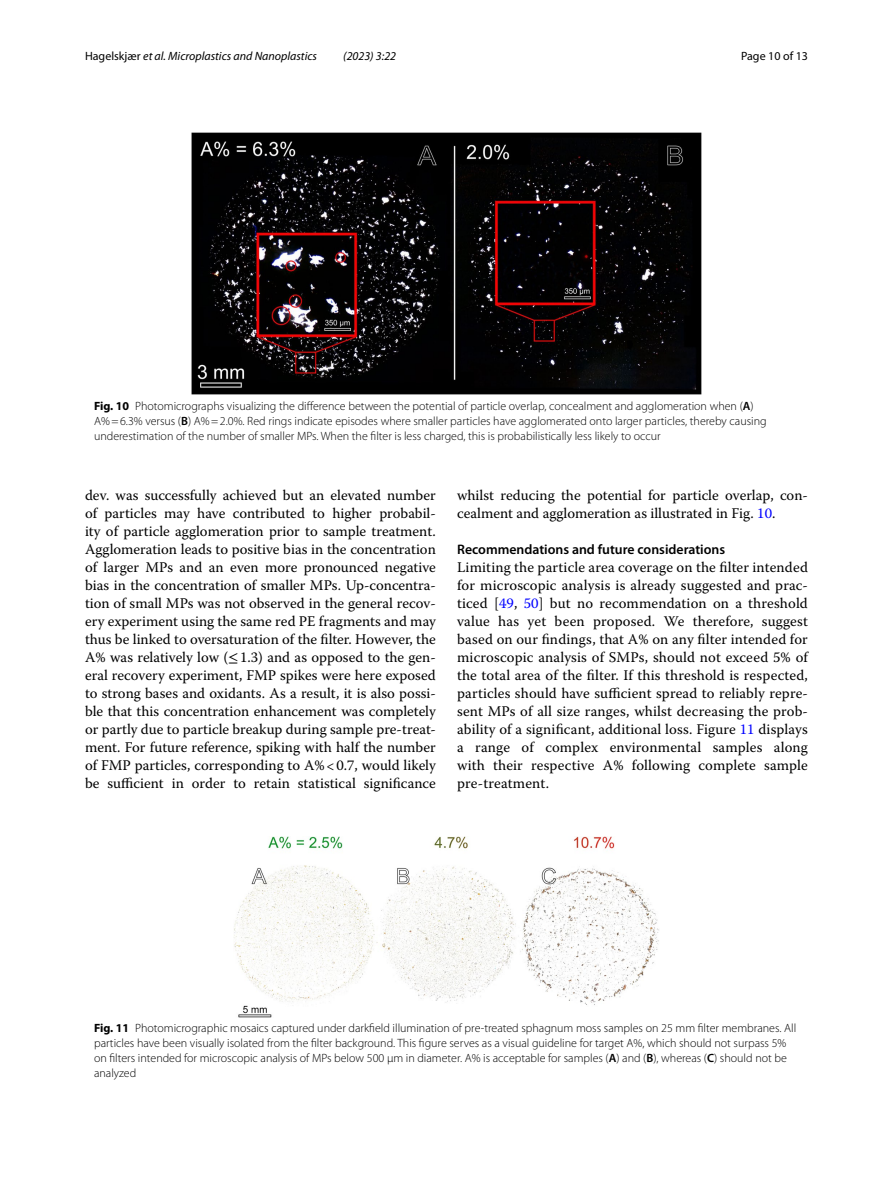
<style>
.page{position:relative;width:893px;height:1187px;background:#fff}
.page>*{position:absolute;margin:0;border:0;box-sizing:border-box;transform-origin:0 0}
.t1{font:14.7px/18px "Warnock Pro";color:#000;text-align:justify}
.t2{font:600 13.8px "Myriad Pro";color:#000}
.t3{font:300 12px/15px "Myriad Pro";color:#000}
.t4{font:italic 12px "Myriad Pro";color:#000}
.t5{font:12px "Myriad Pro";color:#000}
.s1{font-style:normal}
.s2{font-weight:700}
.s3{font-weight:600}
.s4{font-family:"STIX"}
.s5{color:#00f}
</style>
<div class="page">
<img style="left:234px;top:836px;width:425px;height:181px">
<img style="left:191px;top:133px;width:511px;height:261px">
<p class="t4" style="left:85px;top:48px;width:234px"><span class="s1">Hagelskjær</span> et al. Microplastics and Nanoplastics</p>
<p class="t4" style="left:343px;top:48px;width:54px">(2023) 3:22</p>
<p class="t5" style="left:741px;top:48px;width:68px">Page 10 of 13</p>
<p class="t3" style="left:94px;top:398px;width:674px"><span class="s2">Fig. 10</span> Photomicrographs visualizing the difference between the potential of particle overlap, concealment and agglomeration when (<span class="s3">A</span>)<br>A%=6.3% versus (<span class="s3">B</span>) A%=2.0%. Red rings indicate episodes where smaller particles have agglomerated onto larger particles, thereby causing underestimation of the number of smaller MPs. When the filter is less charged, this is probabilistically less likely to occur</p>
<p class="t1" style="left:85px;top:485px;width:352px">dev. was successfully achieved but an elevated number of particles may have contributed to higher probabil&shy;ity of particle agglomeration prior to sample treatment.<br>Agglomeration leads to positive bias in the concentration of larger MPs and an even more pronounced negative bias in the concentration of smaller MPs. Up-concentra&shy;tion of small MPs was not observed in the general recov&shy;ery experiment using the same red PE fragments and may thus be linked to oversaturation of the filter. However, the A% was relatively low (<span class="s4">≤</span>1.3) and as opposed to the gen&shy;eral recovery experiment, FMP spikes were here exposed to strong bases and oxidants. As a result, it is also possi&shy;ble that this concentration enhancement was completely or partly due to particle breakup during sample pre-treat&shy;ment. For future reference, spiking with half the number of FMP particles, corresponding to A%&lt;0.7, would likely be sufficient in order to retain statistical significance</p>
<p class="t1" style="left:457px;top:485px;width:352px">whilst reducing the potential for particle overlap, con&shy;cealment and agglomeration as illustrated in Fig. <span class="s5">10</span>.</p>
<p class="t2" style="left:457px;top:540px;width:270px">Recommendations and future considerations</p>
<p class="t1" style="left:457px;top:557px;width:352px">Limiting the particle area coverage on the filter intended for microscopic analysis is already suggested and prac&shy;ticed [<span class="s5">49</span>, <span class="s5">50</span>] but no recommendation on a threshold value has yet been proposed. We therefore, suggest based on our findings, that A% on any filter intended for microscopic analysis of SMPs, should not exceed 5% of the total area of the filter. If this threshold is respected, particles should have sufficient spread to reliably repre&shy;sent MPs of all size ranges, whilst decreasing the prob&shy;ability of a significant, additional loss. Figure <span class="s5">11</span> displays a range of complex environmental samples along with their respective A% following complete sample pre-treatment.</p>
<p class="t3" style="left:94px;top:1020px;width:704px"><span class="s2">Fig. 11</span> Photomicrographic mosaics captured under darkfield illumination of pre-treated sphagnum moss samples on 25 mm filter membranes. All particles have been visually isolated from the filter background. This figure serves as a visual guideline for target A%, which should not surpass 5% on filters intended for microscopic analysis of MPs below 500 µm in diameter. A% is acceptable for samples (<span class="s3">A</span>) and (<span class="s3">B</span>), whereas (<span class="s3">C</span>) should not be analyzed</p>
</div>
